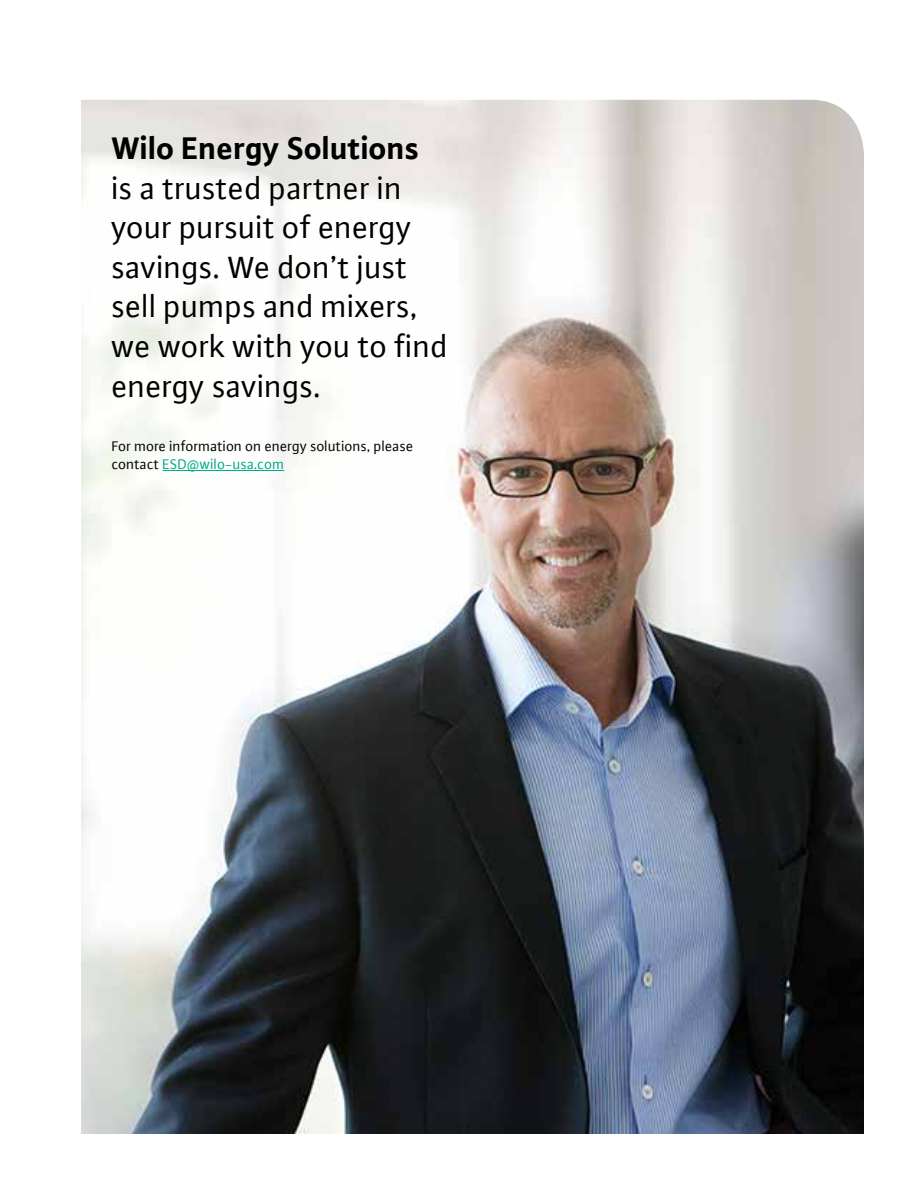
<style>
.page{position:relative;width:918px;height:1188px;background:#fff}
.page>*{position:absolute;margin:0;border:0;box-sizing:border-box;transform-origin:0 0}
.t1{font:33px/39.6px "WILO Plus FM";color:#000}
.t2{font:700 33px "WILO Plus FM";color:#000}
.t3{font:15px/18px "WILO Plus FM";color:#000}
.s1{color:#00aa87}
</style>
<div class="page">
<img style="left:81px;top:100px;width:783px;height:1034px">
<hr style="left:163px;top:470px;width:121px;height:1px;background:#00aa87">
<p class="t2" style="left:112px;top:126px;width:309px">Wilo Energy Solutions</p>
<p class="t1" style="left:112px;top:167px;width:338px">is a trusted partner in your pursuit of energy savings. We don’t just sell pumps and mixers, we work with you to find energy savings.</p>
<p class="t3" style="left:112px;top:436px;width:303px">For more information on energy solutions, please contact <span class="s1">ESD@wilo-usa.com</span></p>
</div>
